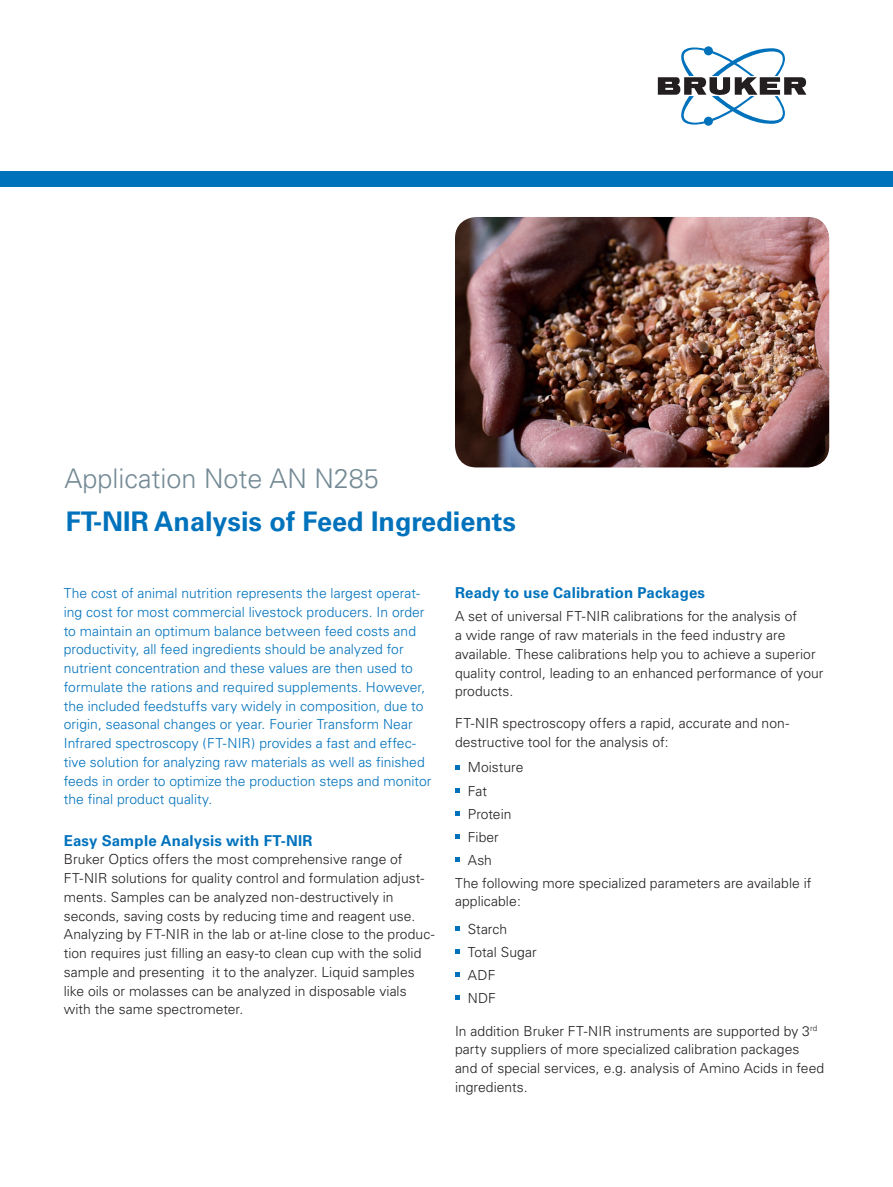
<style>
.page{position:relative;width:893px;height:1187px;background:#fff}
.page>*{position:absolute;margin:0;border:0;box-sizing:border-box;transform-origin:0 0}
.t1{font:700 27px "Univers";color:#0072bc}
.t2{font:300 27px "Univers";color:#738a95}
.t3{font:700 15px "Univers";letter-spacing:.015em;color:#0072bc}
.t4{font:300 13.8px/18.8px "Univers";letter-spacing:.005em;color:#231f20}
.t5{font:300 13.8px/18.8px "Univers";color:#0072bc}
</style>
<div class="page">
<div style="left:0;top:171px;width:893px;height:16px;background:#0072bc"></div>
<svg style="left:658px;top:46px;width:148px;height:80px"></svg>
<svg style="left:455px;top:765px;width:4px;height:4px"></svg>
<svg style="left:455px;top:788px;width:4px;height:4px"></svg>
<svg style="left:455px;top:811px;width:4px;height:4px"></svg>
<svg style="left:455px;top:834px;width:4px;height:4px"></svg>
<svg style="left:455px;top:857px;width:4px;height:4px"></svg>
<svg style="left:455px;top:926px;width:4px;height:4px"></svg>
<svg style="left:455px;top:949px;width:4px;height:4px"></svg>
<svg style="left:455px;top:972px;width:4px;height:4px"></svg>
<svg style="left:455px;top:995px;width:4px;height:4px"></svg>
<img style="left:455px;top:217px;width:374px;height:250px">
<h1 class="t2" style="left:65px;top:462px;width:316px">Application Note AN N285</h1>
<h1 class="t1" style="left:66px;top:505px;width:452px">FT-NIR Analysis of Feed Ingredients</h1>
<p class="t5" style="left:64px;top:584px;width:369px">The cost of animal nutrition represents the largest operat&shy;ing cost for most commercial livestock producers. In order to maintain an optimum balance between feed costs and productivity, all feed ingredients should be analyzed for nutrient concentration and these values are then used to formulate the rations and required supplements. However, the included feedstuffs vary widely in composition, due to origin, seasonal changes or year. Fourier Transform Near Infrared spectroscopy (FT-NIR) provides a fast and effec&shy;tive solution for analyzing raw materials as well as finished feeds in order to optimize the production steps and monitor the final product quality.</p>
<p class="t3" style="left:64px;top:831px;width:250px">Easy Sample Analysis with FT-NIR</p>
<p class="t4" style="left:64px;top:850px;width:372px">Bruker Optics offers the most comprehensive range of FT-NIR solutions for quality control and formulation adjust&shy;ments. Samples can be analyzed non-destructively in seconds, saving costs by reducing time and reagent use.<br>Analyzing by FT-NIR in the lab or at-line close to the produc&shy;tion requires just filling an easy-to clean cup with the solid sample and presenting it to the analyzer. Liquid samples like oils or molasses can be analyzed in disposable vials with the same spectrometer.</p>
<p class="t3" style="left:455px;top:584px;width:252px">Ready to use Calibration Packages</p>
<p class="t4" style="left:455px;top:607px;width:370px">A set of universal FT-NIR calibrations for the analysis of<br>a wide range of raw materials in the feed industry are available. These calibrations help you to achieve a superior quality control, leading to an enhanced performance of your products.</p>
<p class="t4" style="left:455px;top:713px;width:336px">FT-NIR spectroscopy offers a rapid, accurate and non&shy;destructive tool for the analysis of:</p>
<p class="t4" style="left:468px;top:758px;width:57px">Moisture</p>
<p class="t4" style="left:468px;top:781px;width:21px">Fat</p>
<p class="t4" style="left:468px;top:804px;width:45px">Protein</p>
<p class="t4" style="left:468px;top:827px;width:33px">Fiber</p>
<p class="t4" style="left:468px;top:850px;width:26px">Ash</p>
<p class="t4" style="left:455px;top:873px;width:358px">The following more specialized parameters are available if</p>
<p class="t4" style="left:455px;top:887px;width:67px;line-height:27.3px;text-align:center">applicable:<br>Starch</p>
<p class="t4" style="left:468px;top:940px;width:70px;line-height:23px">Total Sugar<br>ADF<br>NDF</p>
<p class="t4" style="left:455px;top:1021px;width:371px">In addition Bruker FT-NIR instruments are supported by 3<sup>rd </sup>party suppliers of more specialized calibration packages and of special services, e.g. analysis of Amino Acids in feed ingredients.</p>
</div>
